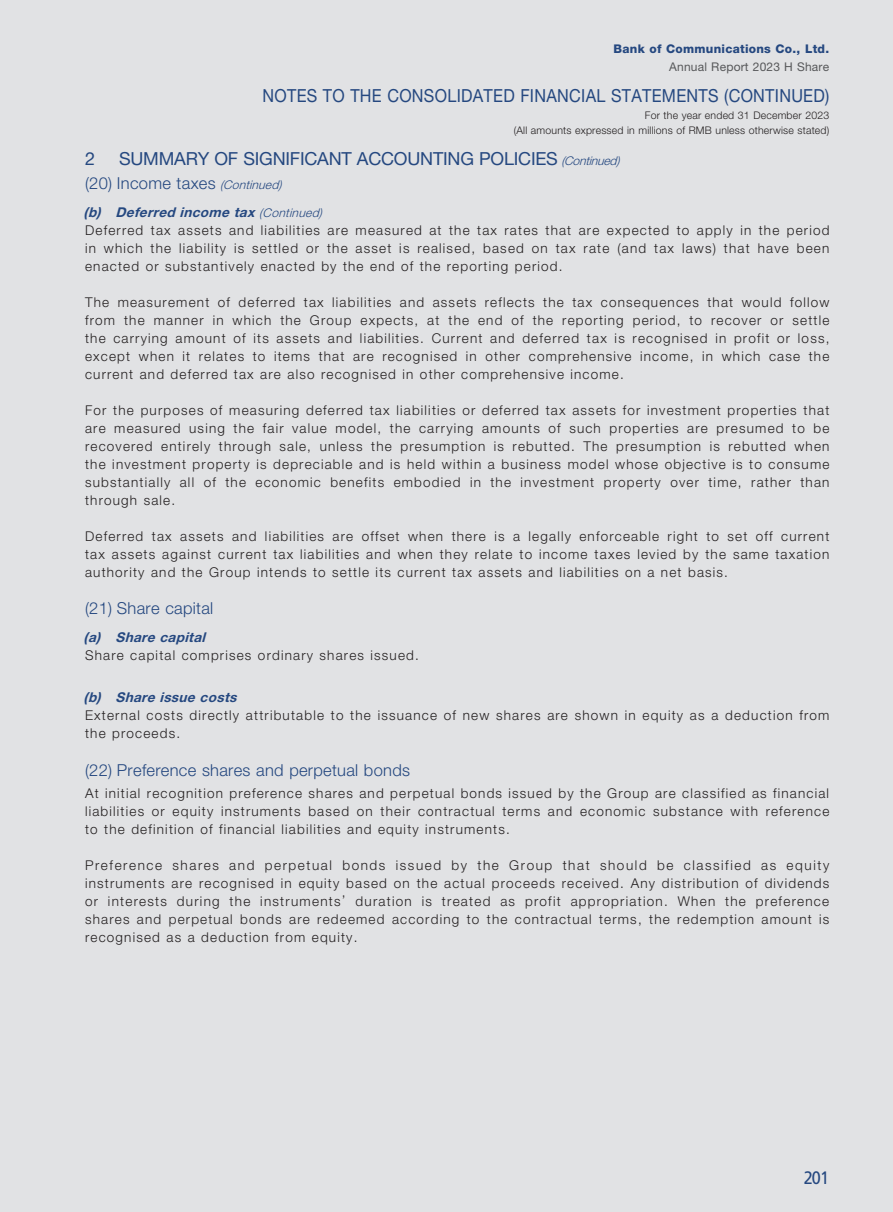
<style>
.page{position:relative;width:893px;height:1212px;background:#e1e2e4}
.page>*{position:absolute;margin:0;border:0;box-sizing:border-box;transform-origin:0 0}
.t1{font:18px "Helvetica Neue LT Std";letter-spacing:.02em;color:#254880;scale:.9 1}
.t2{font:18px "Helvetica Neue LT Std";letter-spacing:-.01em;color:#254880}
.t3{font:18px "Frutiger LT Std";color:#254880;scale:.9 1}
.t4{font:18px "Helvetica Neue LT Std";letter-spacing:.02em;color:#254880}
.t5{font:300 16.5px "Helvetica Neue LT Std";letter-spacing:.02em;color:#254880}
.t6{font:300 13.5px/18px "Helvetica Neue LT Std";letter-spacing:.09em;color:#231f20;text-align:justify}
.t7{font:italic 700 13.5px "Helvetica Neue LT Std";color:#254880}
.t8{font:800 12px "Helvetica Neue LT Std";letter-spacing:.02em;color:#254880}
.t9{font:12px "Helvetica Neue LT Std";letter-spacing:.02em;color:#57585a}
.t10{font:300 10.5px/15px "Helvetica Neue LT Std";letter-spacing:.02em;color:#231f20;text-align:right}
.s1{font-weight:300;font-style:italic;font-size:12px}
.s2{font-style:italic;font-size:12px}
.s3{font-weight:700;font-style:italic;color:#254880}
.s4{font-style:italic;font-size:12px;color:#254880}
</style>
<div class="page">
<p class="t8" style="left:614px;top:42px;width:217px">Bank of Communications Co., Ltd.</p>
<p class="t9" style="left:669px;top:60px;width:162px">Annual Report 2023 H Share</p>
<h1 class="t1" style="left:262px;top:85px;width:631px">NOTES TO THE CONSOLIDATED FINANCIAL STATEMENTS (CONTINUED)</h1>
<p class="t10" style="left:514px;top:108px;width:317px">For the year ended 31 December 2023<br>(All amounts expressed in millions of RMB unless otherwise stated)</p>
<h1 class="t4" style="left:85px;top:148px;width:12px">2</h1>
<h1 class="t2" style="left:119px;top:148px;width:503px">SUMMARY OF SIGNIFICANT ACCOUNTING POLICIES <span class="s1">(Continued)</span></h1>
<p class="t5" style="left:85px;top:173px;width:198px">(20) Income taxes <span class="s2">(Continued)</span></p>
<p class="t6" style="left:84px;top:203px;width:747px;text-align:left"><span class="s3">(b) Deferred income tax</span> <span class="s4">(Continued)<br></span>Deferred tax assets and liabilities are measured at the tax rates that are expected to apply in the period in which the liability is settled or the asset is realised, based on tax rate (and tax laws) that have been enacted or substantively enacted by the end of the reporting period.</p>
<p class="t6" style="left:85px;top:293px;width:746px">The measurement of deferred tax liabilities and assets reflects the tax consequences that would follow from the manner in which the Group expects, at the end of the reporting period, to recover or settle the carrying amount of its assets and liabilities. Current and deferred tax is recognised in profit or loss, except when it relates to items that are recognised in other comprehensive income, in which case the current and deferred tax are also recognised in other comprehensive income.</p>
<p class="t6" style="left:85px;top:401px;width:746px">For the purposes of measuring deferred tax liabilities or deferred tax assets for investment properties that are measured using the fair value model, the carrying amounts of such properties are presumed to be recovered entirely through sale, unless the presumption is rebutted. The presumption is rebutted when the investment property is depreciable and is held within a business model whose objective is to consume substantially all of the economic benefits embodied in the investment property over time, rather than through sale.</p>
<p class="t6" style="left:85px;top:527px;width:746px">Deferred tax assets and liabilities are offset when there is a legally enforceable right to set off current tax assets against current tax liabilities and when they relate to income taxes levied by the same taxation authority and the Group intends to settle its current tax assets and liabilities on a net basis.</p>
<p class="t5" style="left:85px;top:598px;width:130px">(21) Share capital</p>
<p class="t7" style="left:84px;top:629px;width:127px">(a) Share capital</p>
<p class="t6" style="left:85px;top:646px;width:335px">Share capital comprises ordinary shares issued.</p>
<p class="t7" style="left:84px;top:689px;width:159px">(b) Share issue costs</p>
<p class="t6" style="left:85px;top:706px;width:746px">External costs directly attributable to the issuance of new shares are shown in equity as a deduction from the proceeds.</p>
<p class="t5" style="left:85px;top:759px;width:327px">(22) Preference shares and perpetual bonds</p>
<p class="t6" style="left:85px;top:784px;width:746px">At initial recognition preference shares and perpetual bonds issued by the Group are classified as financial liabilities or equity instruments based on their contractual terms and economic substance with reference to the definition of financial liabilities and equity instruments.</p>
<p class="t6" style="left:85px;top:856px;width:746px">Preference shares and perpetual bonds issued by the Group that should be classified as equity instruments are recognised in equity based on the actual proceeds received. Any distribution of dividends or interests during the instruments’ duration is treated as profit appropriation. When the preference shares and perpetual bonds are redeemed according to the contractual terms, the redemption amount is recognised as a deduction from equity.</p>
<h1 class="t3" style="left:804px;top:1167px;width:30px">201</h1>
</div>
